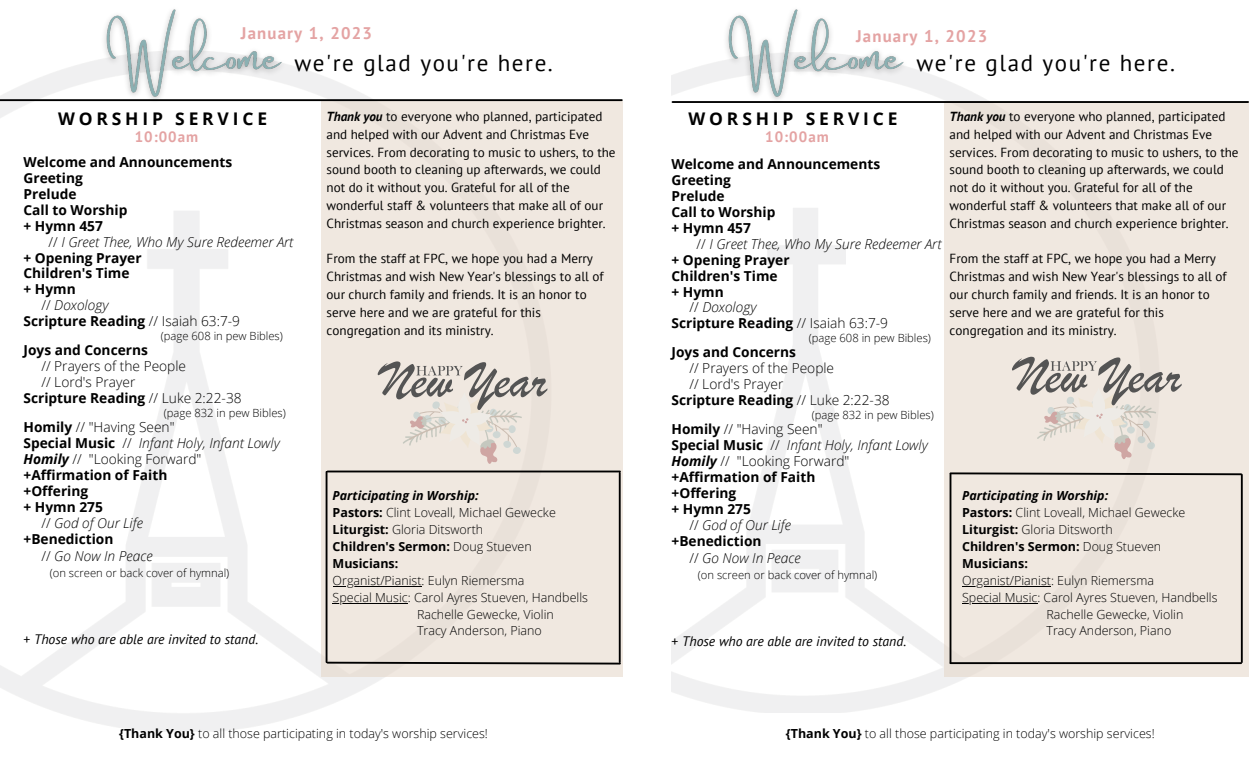
<style>
.page{position:relative;width:1260px;height:765px;background:#fff}
.page>*{position:absolute;margin:0;border:0;box-sizing:border-box;transform-origin:0 0}
.t1{font:23px "PT Sans";letter-spacing:.07em;color:#000}
.t2{font:700 17.38px "Open Sans";letter-spacing:.22em;color:#000}
.t3{font:700 16.75px "PT Sans";letter-spacing:.07em;color:#e4a3a3}
.t4{font:700 15px "PT Sans";letter-spacing:.07em;color:#e4a3a3}
.t5{font:700 13.75px/16px "Open Sans";color:#000}
.t6{font:italic 300 13.75px "Open Sans";color:#000}
.t7{font:300 13.75px "Open Sans";color:#000}
.t8{font:italic 13.75px "PT Sans";color:#000}
.t9{font:13.12px/17.8px "PT Sans";color:#000}
.t10{font:300 12.5px/16.9px "Open Sans";color:#000}
.t11{font:300 11.25px "Open Sans";color:#000}
.s1{font-style:normal}
.s2{font-weight:300}
.s3{font-weight:700}
.s4{font-weight:700;font-style:normal}
.s5{font-weight:700;font-style:italic}
</style>
<div class="page">
<div style="left:321px;top:101px;width:302px;height:575px;background:#f0e8e0"></div>
<hr style="left:0;top:99px;width:622px;height:2px;background:#000">
<div style="left:944px;top:101px;width:304px;height:575px;background:#f0e8e0"></div>
<hr style="left:672px;top:101px;width:576px;height:2px;background:#000">
<svg style="left:326px;top:661px;width:295px;height:4px"></svg>
<hr style="left:619px;top:473px;width:2px;height:189px;background:#000">
<hr style="left:327px;top:471px;width:293px;height:1px;background:#000">
<hr style="left:326px;top:472px;width:1px;height:190px;background:#000">
<hr style="left:951px;top:662px;width:290px;height:2px;background:#000">
<hr style="left:1241px;top:475px;width:2px;height:187px;background:#000">
<svg style="left:949px;top:472px;width:294px;height:4px"></svg>
<hr style="left:950px;top:474px;width:1px;height:189px;background:#000">
<svg style="left:378px;top:361px;width:169px;height:103px"></svg>
<img style="left:97px;top:9px;width:195px;height:93px">
<img style="left:718px;top:9px;width:196px;height:93px">
<hr style="left:333px;top:586px;width:89px;height:1px;background:#000">
<hr style="left:333px;top:603px;width:75px;height:1px;background:#000">
<hr style="left:962px;top:586px;width:89px;height:1px;background:#000">
<hr style="left:962px;top:603px;width:75px;height:1px;background:#000">
<svg style="left:1012px;top:357px;width:170px;height:102px"></svg>
<p class="t3" style="left:241px;top:21px;width:133px">January 1, 2023</p>
<h1 class="t1" style="left:294px;top:48px;width:260px">we're glad you're here.</h1>
<h2 class="t2" style="left:58px;top:106px;width:211px">WORSHIP SERVICE</h2>
<p class="t4" style="left:135px;top:127px;width:65px">10:00am</p>
<p class="t5" style="left:24px;top:154px;width:210px">Welcome and Announcements<br>Greeting<br>Prelude<br>Call to Worship<br>+ Hymn 457</p>
<p class="t6" style="left:49px;top:232px;width:246px"><span class="s1">//</span> I Greet Thee, Who My Sure Redeemer Art</p>
<p class="t5" style="left:24px;top:249px;width:120px">+ Opening Prayer</p>
<p class="t5" style="left:24px;top:265px;width:108px">Children's Time</p>
<p class="t5" style="left:24px;top:281px;width:54px">+ Hymn</p>
<p class="t6" style="left:41px;top:296px;width:69px"><span class="s1">//</span> Doxology</p>
<p class="t5" style="left:24px;top:313px;width:218px">Scripture Reading <span class="s2">// Isaiah 63:7-9</span></p>
<p class="t11" style="left:161px;top:328px;width:124px">(page 608 in pew Bibles)</p>
<p class="t5" style="left:24px;top:342px;width:126px">Joys and Concerns</p>
<p class="t7" style="left:41px;top:357px;width:146px">// Prayers of the People</p>
<p class="t7" style="left:41px;top:373px;width:96px">// Lord's Prayer</p>
<p class="t5" style="left:24px;top:390px;width:220px">Scripture Reading <span class="s2">// Luke 2:22-38</span></p>
<p class="t11" style="left:164px;top:405px;width:124px">(page 832 in pew Bibles)</p>
<p class="t7" style="left:24px;top:418px;width:153px"><span class="s3">Homily</span> // "Having Seen"</p>
<p class="t6" style="left:24px;top:433px;width:258px"><span class="s4">Special Music</span> <span class="s1">//</span> Infant Holy, Infant Lowly</p>
<p class="t7" style="left:24px;top:449px;width:179px"><span class="s5">Homily</span> // "Looking Forward"</p>
<p class="t5" style="left:24px;top:467px;width:145px">+Affirmation of Faith</p>
<p class="t5" style="left:24px;top:483px;width:66px">+Offering</p>
<p class="t5" style="left:24px;top:499px;width:81px">+ Hymn 275</p>
<p class="t6" style="left:41px;top:513px;width:103px"><span class="s1">//</span> God of Our Life</p>
<p class="t5" style="left:24px;top:530px;width:91px">+Benediction</p>
<p class="t6" style="left:41px;top:546px;width:113px"><span class="s1">//</span> Go Now In Peace</p>
<p class="t11" style="left:50px;top:565px;width:181px">(on screen or back cover of hymnal)</p>
<p class="t8" style="left:24px;top:630px;width:236px"><span class="s1">+</span> Those who are able are invited to stand.</p>
<p class="t9" style="left:327px;top:107px;width:291px"><span class="s5">Thank you</span> to everyone who planned, participated and helped with our Advent and Christmas Eve services. From decorating to music to ushers, to the sound booth to cleaning up afterwards, we could not do it without you. Grateful for all of the wonderful staff &amp; volunteers that make all of our Christmas season and church experience brighter.</p>
<p class="t9" style="left:327px;top:250px;width:279px">From the staff at FPC, we hope you had a Merry Christmas and wish New Year's blessings to all of our church family and friends. It is an honor to serve here and we are grateful for this congregation and its ministry.</p>
<p class="t10" style="left:333px;top:487px;width:225px"><span class="s5">Participating in Worship:<br></span><span class="s3">Pastors:</span> Clint Loveall, Michael Gewecke<br><span class="s3">Liturgist:</span> Gloria Ditsworth<br><span class="s3">Children's Sermon:</span> Doug Stueven<br><span class="s3">Musicians:</span></p>
<p class="t10" style="left:333px;top:571px;width:193px">Organist/Pianist: Eulyn Riemersma</p>
<p class="t10" style="left:333px;top:588px;width:257px">Special Music: Carol Ayres Stueven, Handbells</p>
<p class="t10" style="left:417px;top:605px;width:138px">Rachelle Gewecke, Violin</p>
<p class="t10" style="left:417px;top:622px;width:126px">Tracy Anderson, Piano</p>
<p class="t3" style="left:856px;top:25px;width:133px">January 1, 2023</p>
<h1 class="t1" style="left:916px;top:48px;width:260px">we're glad you're here.</h1>
<h2 class="t2" style="left:689px;top:106px;width:211px">WORSHIP SERVICE</h2>
<p class="t4" style="left:765px;top:127px;width:65px">10:00am</p>
<p class="t9" style="left:950px;top:107px;width:291px"><span class="s5">Thank you</span> to everyone who planned, participated and helped with our Advent and Christmas Eve services. From decorating to music to ushers, to the sound booth to cleaning up afterwards, we could not do it without you. Grateful for all of the wonderful staff &amp; volunteers that make all of our Christmas season and church experience brighter.</p>
<p class="t9" style="left:950px;top:250px;width:279px">From the staff at FPC, we hope you had a Merry Christmas and wish New Year's blessings to all of our church family and friends. It is an honor to serve here and we are grateful for this congregation and its ministry.</p>
<p class="t5" style="left:672px;top:156px;width:210px">Welcome and Announcements<br>Greeting<br>Prelude<br>Call to Worship<br>+ Hymn 457</p>
<p class="t6" style="left:697px;top:234px;width:246px"><span class="s1">//</span> I Greet Thee, Who My Sure Redeemer Art</p>
<p class="t5" style="left:672px;top:251px;width:120px">+ Opening Prayer</p>
<p class="t5" style="left:672px;top:267px;width:108px">Children's Time</p>
<p class="t5" style="left:672px;top:283px;width:54px">+ Hymn</p>
<p class="t6" style="left:689px;top:298px;width:69px"><span class="s1">//</span> Doxology</p>
<p class="t5" style="left:672px;top:315px;width:218px">Scripture Reading <span class="s2">// Isaiah 63:7-9</span></p>
<p class="t11" style="left:809px;top:330px;width:124px">(page 608 in pew Bibles)</p>
<p class="t5" style="left:672px;top:344px;width:126px">Joys and Concerns</p>
<p class="t7" style="left:689px;top:359px;width:146px">// Prayers of the People</p>
<p class="t7" style="left:689px;top:375px;width:96px">// Lord's Prayer</p>
<p class="t5" style="left:672px;top:392px;width:220px">Scripture Reading <span class="s2">// Luke 2:22-38</span></p>
<p class="t11" style="left:812px;top:407px;width:124px">(page 832 in pew Bibles)</p>
<p class="t7" style="left:672px;top:420px;width:153px"><span class="s3">Homily</span> // "Having Seen"</p>
<p class="t6" style="left:672px;top:436px;width:258px"><span class="s4">Special Music</span> <span class="s1">//</span> Infant Holy, Infant Lowly</p>
<p class="t7" style="left:672px;top:452px;width:179px"><span class="s5">Homily</span> // "Looking Forward"</p>
<p class="t5" style="left:672px;top:469px;width:145px">+Affirmation of Faith</p>
<p class="t5" style="left:672px;top:485px;width:66px">+Offering</p>
<p class="t5" style="left:672px;top:501px;width:81px">+ Hymn 275</p>
<p class="t6" style="left:689px;top:515px;width:103px"><span class="s1">//</span> God of Our Life</p>
<p class="t5" style="left:672px;top:533px;width:91px">+Benediction</p>
<p class="t6" style="left:689px;top:548px;width:113px"><span class="s1">//</span> Go Now In Peace</p>
<p class="t11" style="left:698px;top:567px;width:181px">(on screen or back cover of hymnal)</p>
<p class="t10" style="left:962px;top:487px;width:225px"><span class="s5">Participating in Worship:<br></span><span class="s3">Pastors:</span> Clint Loveall, Michael Gewecke<br><span class="s3">Liturgist:</span> Gloria Ditsworth<br><span class="s3">Children's Sermon:</span> Doug Stueven<br><span class="s3">Musicians:</span></p>
<p class="t10" style="left:962px;top:571px;width:193px">Organist/Pianist: Eulyn Riemersma</p>
<p class="t10" style="left:962px;top:588px;width:257px">Special Music: Carol Ayres Stueven, Handbells</p>
<p class="t10" style="left:1047px;top:605px;width:138px">Rachelle Gewecke, Violin</p>
<p class="t10" style="left:1047px;top:622px;width:126px">Tracy Anderson, Piano</p>
<p class="t8" style="left:672px;top:632px;width:236px"><span class="s1">+</span> Those who are able are invited to stand.</p>
<p class="t10" style="left:119px;top:725px;width:370px"><span class="s3">{Thank You}</span> to all those participating in today's worship services!</p>
<p class="t10" style="left:786px;top:725px;width:370px"><span class="s3">{Thank You}</span> to all those participating in today's worship services!</p>
</div>
